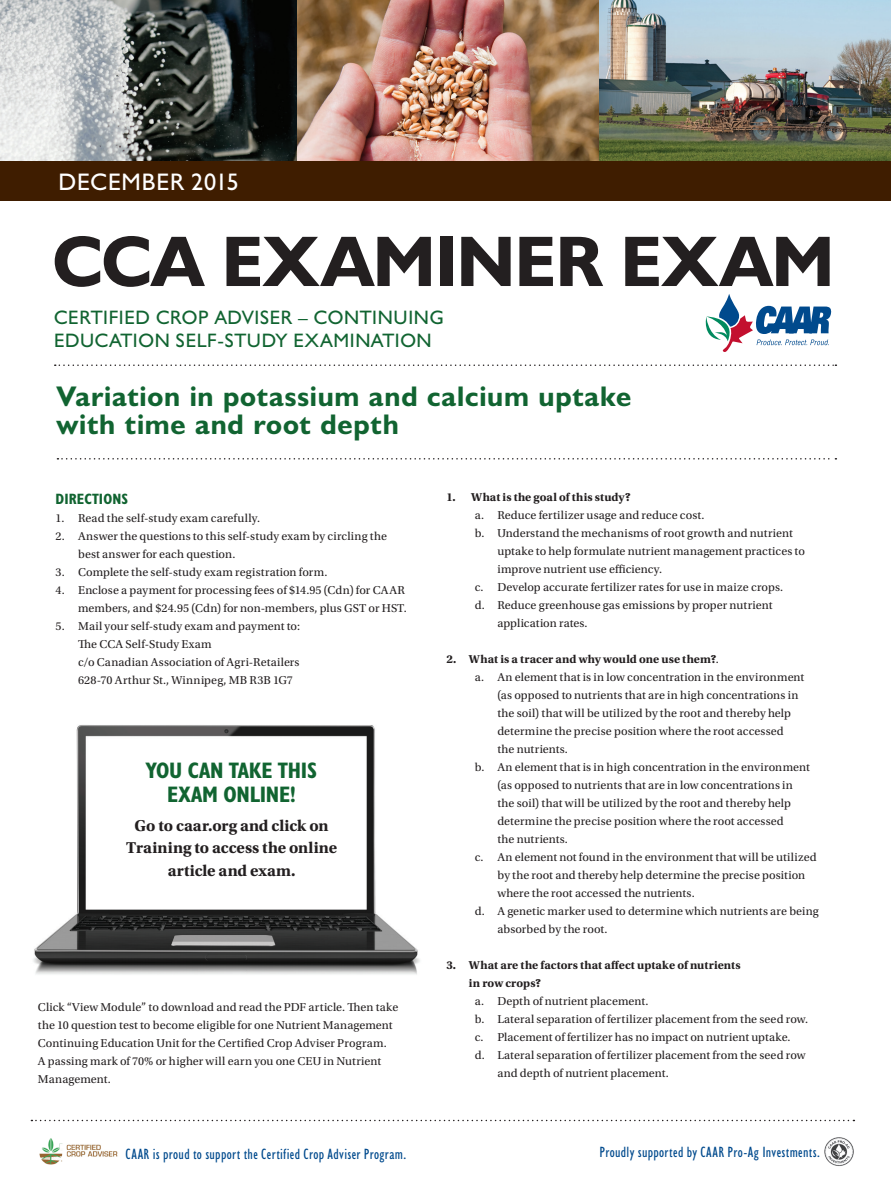
<style>
.page{position:relative;width:891px;height:1188px;background:#fff}
.page>*{position:absolute;margin:0;border:0;box-sizing:border-box;transform-origin:0 0}
._2014_Headline{font:700 72px "Humanist 521 BT";letter-spacing:-.01em;color:#231f20}
.NEW_DECK{font:700 28.5px/28.5px "Humanist 521 BT";letter-spacing:.03em;color:#116431}
._2014_Eyebrow{font:24px "Humanist 521 BT";letter-spacing:.025em;color:#fff}
.NEW_SUBHEAD{font:700 condensed 22.5px/24px "Humanist 521 BT";letter-spacing:-.01em;color:#116431;text-align:center}
._2014_Eyebrow-2{font:19.5px/23.4px "Humanist 521 BT";letter-spacing:.035em;color:#116431}
.NEW_SUBHEAD-2{font:700 16.5px/22.5px "Utopia Std";color:#231f20;text-align:center}
._2014_Eyebrow-3{font:condensed 15px "Humanist 521 BT";letter-spacing:.02em;color:#004a8d}
.NEW_SUBHEAD-3{font:700 condensed 15px "Humanist 521 BT";letter-spacing:.005em;color:#116431}
.NEW_BODYCOPY{font:12px/18px "Utopia Std";letter-spacing:.005em;color:#231f20}
.NEW_BODYCOPY-2{font:700 12px/18px "Utopia Std";letter-spacing:.005em;color:#231f20}
.s1{font-weight:400}
</style>
<div class="page">
<img style="left:33px;top:725px;width:387px;height:250px">
<svg style="left:55px;top:364px;width:781px;height:2px"></svg>
<svg style="left:57px;top:458px;width:779px;height:2px"></svg>
<img style="left:0;top:0;width:298px;height:161px">
<img style="left:298px;top:0;width:302px;height:161px">
<img style="left:600px;top:0;width:291px;height:161px">
<div style="left:0;top:161px;width:891px;height:40px;background:#3f1d00"></div>
<svg style="left:705px;top:294px;width:127px;height:58px"></svg>
<svg style="left:31px;top:1120px;width:823px;height:1px"></svg>
<img style="left:824px;top:1137px;width:30px;height:29px">
<img style="left:39px;top:1138px;width:79px;height:26px">
<p class="_2014_Eyebrow" style="left:59px;top:167px;width:182px">DECEMBER 2015</p>
<p class="_2014_Headline" style="left:52px;top:217px;width:784px">CCA EXAMINER EXAM</p>
<p class="_2014_Eyebrow-2" style="left:54px;top:305px;width:391px">CERTIFIED CROP ADVISER – CONTINUING<br>EDUCATION SELF-STUDY EXAMINATION</p>
<p class="NEW_DECK" style="left:57px;top:381px;width:576px">Variation in potassium and calcium uptake with time and root depth</p>
<p class="NEW_SUBHEAD-3" style="left:56px;top:490px;width:74px">DIRECTIONS</p>
<p class="NEW_BODYCOPY" style="left:56px;top:509px;width:206px">1. Read the self-study exam carefully.</p>
<p class="NEW_BODYCOPY" style="left:78px;top:527px;width:310px;text-indent:-22px">2. Answer the questions to this self-study exam by circling the best answer for each question.</p>
<p class="NEW_BODYCOPY" style="left:56px;top:563px;width:273px">3. Complete the self-study exam registration form.</p>
<p class="NEW_BODYCOPY" style="left:56px;top:581px;width:353px;text-align:right">4. Enclose a payment for processing fees of $14.95 (Cdn) for CAAR members, and $24.95 (Cdn) for non-members, plus GST or HST.</p>
<p class="NEW_BODYCOPY" style="left:56px;top:617px;width:246px">5. Mail your self-study exam and payment to:</p>
<p class="NEW_BODYCOPY" style="left:78px;top:635px;width:135px">The CCA Self-Study Exam</p>
<p class="NEW_BODYCOPY" style="left:78px;top:653px;width:223px">c/o Canadian Association of Agri-Retailers</p>
<p class="NEW_BODYCOPY" style="left:78px;top:671px;width:216px">628-70 Arthur St., Winnipeg, MB R3B 1G7</p>
<p class="NEW_SUBHEAD" style="left:146px;top:757px;width:172px">YOU CAN TAKE THIS<br>EXAM ONLINE!</p>
<p class="NEW_SUBHEAD-2" style="left:126px;top:814px;width:213px">Go to caar.org and click on<br>Training to access the online article and exam.</p>
<p class="NEW_BODYCOPY" style="left:38px;top:998px;width:362px">Click “View Module” to download and read the PDF article. Then take the 10 question test to become eligible for one Nutrient Management Continuing Education Unit for the Certified Crop Adviser Program.<br>A passing mark of 70% or higher will earn you one CEU in Nutrient Management.</p>
<p class="NEW_BODYCOPY-2" style="left:446px;top:488px;width:186px">1. What is the goal of this study?</p>
<p class="NEW_BODYCOPY" style="left:475px;top:506px;width:231px">a. Reduce fertilizer usage and reduce cost.</p>
<p class="NEW_BODYCOPY" style="left:497px;top:524px;width:309px;text-indent:-22px">b. Understand the mechanisms of root growth and nutrient uptake to help formulate nutrient management practices to improve nutrient use efficiency.</p>
<p class="NEW_BODYCOPY" style="left:475px;top:578px;width:310px">c. Develop accurate fertilizer rates for use in maize crops.</p>
<p class="NEW_BODYCOPY" style="left:497px;top:596px;width:277px;text-indent:-22px">d. Reduce greenhouse gas emissions by proper nutrient application rates.</p>
<p class="NEW_BODYCOPY-2" style="left:446px;top:650px;width:274px">2. What is a tracer and why would one use them?<span class="s1">.</span></p>
<p class="NEW_BODYCOPY" style="left:497px;top:668px;width:309px;text-indent:-22px">a. An element that is in low concentration in the environment (as opposed to nutrients that are in high concentrations in the soil) that will be utilized by the root and thereby help determine the precise position where the root accessed<br>the nutrients.</p>
<p class="NEW_BODYCOPY" style="left:497px;top:758px;width:314px;text-indent:-22px">b. An element that is in high concentration in the environment (as opposed to nutrients that are in low concentrations in the soil) that will be utilized by the root and thereby help determine the precise position where the root accessed<br>the nutrients.</p>
<p class="NEW_BODYCOPY" style="left:497px;top:848px;width:321px;text-indent:-22px">c. An element not found in the environment that will be utilized by the root and thereby help determine the precise position where the root accessed the nutrients.</p>
<p class="NEW_BODYCOPY" style="left:497px;top:902px;width:323px;text-indent:-22px">d. A genetic marker used to determine which nutrients are being absorbed by the root.</p>
<p class="NEW_BODYCOPY-2" style="left:469px;top:956px;width:273px;text-indent:-22px">3. What are the factors that affect uptake of nutrients in row crops?</p>
<p class="NEW_BODYCOPY" style="left:475px;top:992px;width:175px">a. Depth of nutrient placement.</p>
<p class="NEW_BODYCOPY" style="left:475px;top:1010px;width:335px">b. Lateral separation of fertilizer placement from the seed row.</p>
<p class="NEW_BODYCOPY" style="left:475px;top:1028px;width:317px">c. Placement of fertilizer has no impact on nutrient uptake.</p>
<p class="NEW_BODYCOPY" style="left:497px;top:1046px;width:310px;text-indent:-22px">d. Lateral separation of fertilizer placement from the seed row and depth of nutrient placement.</p>
<p class="_2014_Eyebrow-3" style="left:126px;top:1145px;width:282px">CAAR is proud to support the Certified Crop Adviser Program.</p>
<p class="_2014_Eyebrow-3" style="left:600px;top:1144px;width:222px">Proudly supported by CAAR Pro-Ag Investments.</p>
</div>
